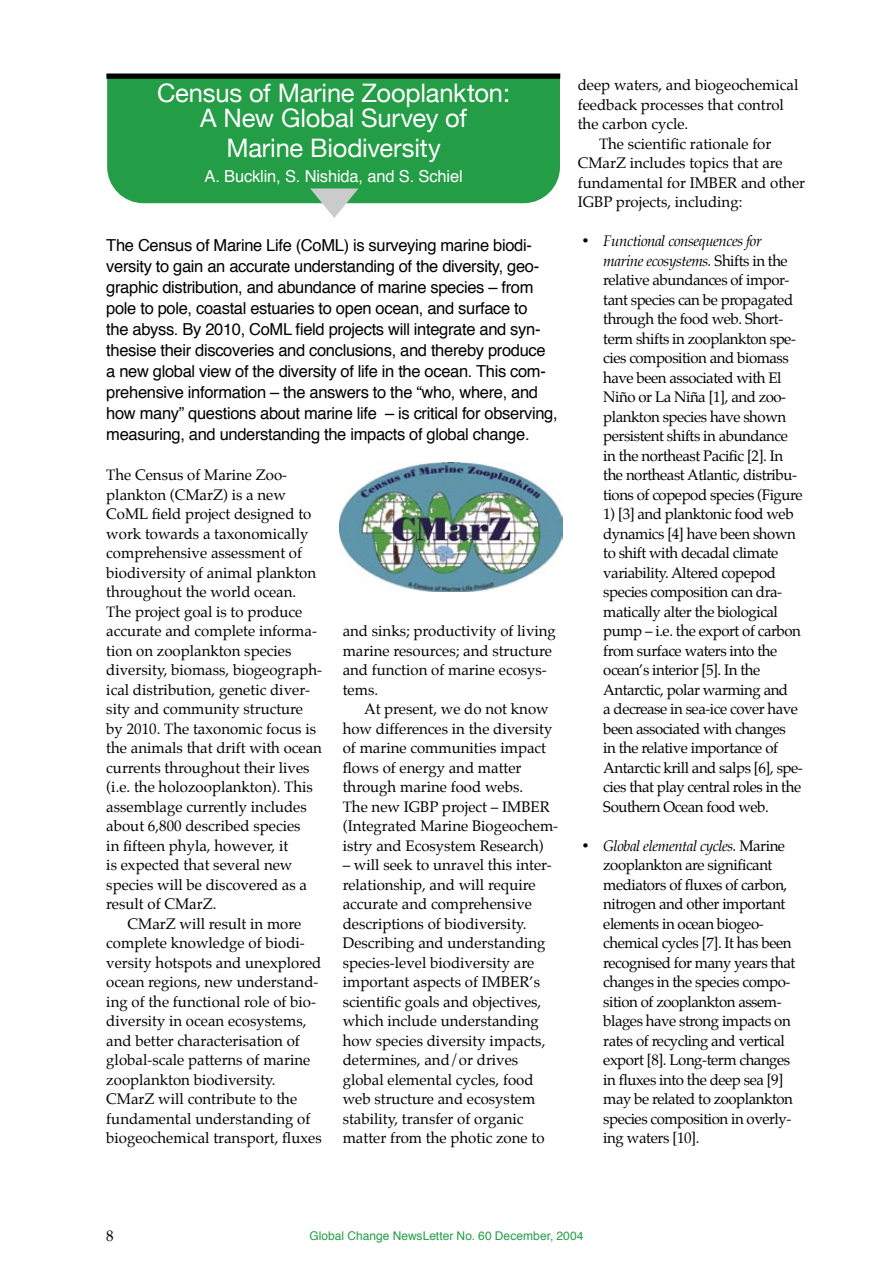
<style>
.page{position:relative;width:893px;height:1263px;background:#fff}
.page>*{position:absolute;margin:0;border:0;box-sizing:border-box;transform-origin:0 0}
.t1{font:25.5px/25.5px "Helvetica Neue";letter-spacing:-.01em;color:#fff;text-align:center}
.t2{font:16.5px/21px "Helvetica";letter-spacing:-.02em;color:#000}
.t3{font:16.5px "Helvetica";letter-spacing:-.01em;color:#fff}
.t4{font:15px/19.5px "Palatino";color:#000}
.t5{font:15px/19.5px "Palatino";letter-spacing:-.03em;color:#000}
.t6{font:12px "Helvetica";letter-spacing:.005em;color:#239d46}
.s1{font-style:italic}
</style>
<div class="page">
<div style="left:107px;top:79px;width:453px;height:124px;background:#239d46"></div>
<div style="left:107px;top:73px;width:453px;height:6px;background:#000"></div>
<svg style="left:310px;top:188px;width:48px;height:30px"></svg>
<img style="left:340px;top:463px;width:223px;height:129px">
<h1 class="t1" style="left:157px;top:80px;width:354px">Census of Marine Zooplankton:<br>A New Global Survey of</h1>
<h1 class="t1" style="left:226px;top:135px;width:216px">Marine Biodiversity</h1>
<p class="t3" style="left:204px;top:165px;width:260px">A. Bucklin, S. Nishida, and S. Schiel</p>
<p class="t2" style="left:106px;top:236px;width:453px">The Census of Marine Life (CoML) is surveying marine biodi&shy;versity to gain an accurate understanding of the diversity, geo&shy;graphic distribution, and abundance of marine species – from pole to pole, coastal estuaries to open ocean, and surface to<br>the abyss. By 2010, CoML field projects will integrate and syn&shy;thesise their discoveries and conclusions, and thereby produce a new global view of the diversity of life in the ocean. This com&shy;prehensive information – the answers to the “who, where, and how many” questions about marine life – is critical for observing, measuring, and understanding the impacts of global change.</p>
<p class="t4" style="left:106px;top:466px;width:217px">The Census of Marine Zoo&shy;plankton (CMarZ) is a new<br>CoML field project designed to work towards a taxonomically comprehensive assessment of biodiversity of animal plankton throughout the world ocean.<br>The project goal is to produce accurate and complete informa&shy;tion on zooplankton species diversity, biomass, biogeograph&shy;ical distribution, genetic diver&shy;sity and community structure by 2010. The taxonomic focus is the animals that drift with ocean currents throughout their lives (i.e. the holozooplankton). This assemblage currently includes about 6,800 described species<br>in fifteen phyla, however, it<br>is expected that several new species will be discovered as a result of CMarZ.</p>
<p class="t4" style="left:106px;top:915px;width:217px;text-indent:21px">CMarZ will result in more complete knowledge of biodi&shy;versity hotspots and unexplored ocean regions, new understand&shy;ing of the functional role of bio&shy;diversity in ocean ecosystems, and better characterisation of global-scale patterns of marine zooplankton biodiversity.<br>CMarZ will contribute to the fundamental understanding of biogeochemical transport, fluxes</p>
<p class="t4" style="left:343px;top:622px;width:215px">and sinks; productivity of living marine resources; and structure and function of marine ecosys&shy;tems.</p>
<p class="t4" style="left:343px;top:700px;width:217px;text-indent:21px">At present, we do not know how differences in the diversity of marine communities impact flows of energy and matter through marine food webs.<br>The new IGBP project – IMBER (Integrated Marine Biogeochem&shy;istry and Ecosystem Research)</p>
<p class="t4" style="left:343px;top:856px;width:211px">– will seek to unravel this inter&shy;relationship, and will require accurate and comprehensive descriptions of biodiversity.<br>Describing and understanding species-level biodiversity are important aspects of IMBER’s scientific goals and objectives, which include understanding how species diversity impacts, determines, and/or drives global elemental cycles, food web structure and ecosystem stability, transfer of organic matter from the photic zone to</p>
<p class="t4" style="left:578px;top:76px;width:222px">deep waters, and biogeochemical</p>
<p class="t4" style="left:578px;top:96px;width:208px">feedback processes that control</p>
<p class="t4" style="left:578px;top:115px;width:112px">the carbon cycle.</p>
<p class="t4" style="left:599px;top:135px;width:174px">The scientific rationale for</p>
<p class="t4" style="left:578px;top:154px;width:206px">CMarZ includes topics that are</p>
<p class="t4" style="left:578px;top:174px;width:229px">fundamental for IMBER and other</p>
<p class="t4" style="left:578px;top:193px;width:166px">IGBP projects, including:</p>
<p class="t5" style="left:603px;top:232px;width:201px;text-indent:-21px">• <span class="s1">Functional consequences for marine ecosystems.</span> Shifts in the relative abundances of impor&shy;tant species can be propagated through the food web. Short&shy;term shifts in zooplankton spe&shy;cies composition and biomass have been associated with El<br>Niño or La Niña [1], and zoo&shy;plankton species have shown persistent shifts in abundance in the northeast Pacific [2]. In the northeast Atlantic, distribu&shy;tions of copepod species (Figure</p>
<p class="t5" style="left:603px;top:505px;width:201px">1) [3] and planktonic food web dynamics [4] have been shown to shift with decadal climate variability. Altered copepod species composition can dra&shy;matically alter the biological pump – i.e. the export of carbon from surface waters into the ocean’s interior [5]. In the<br>Antarctic, polar warming and<br>a decrease in sea-ice cover have been associated with changes<br>in the relative importance of<br>Antarctic krill and salps [6], spe&shy;cies that play central roles in the<br>Southern Ocean food web.</p>
<p class="t5" style="left:603px;top:837px;width:194px;text-indent:-21px">• <span class="s1">Global elemental cycles.</span> Marine zooplankton are significant mediators of fluxes of carbon, nitrogen and other important elements in ocean biogeo&shy;chemical cycles [7]. It has been recognised for many years that changes in the species compo&shy;sition of zooplankton assem&shy;blages have strong impacts on rates of recycling and vertical export [8]. Long-term changes in fluxes into the deep sea [9] may be related to zooplankton species composition in overly&shy;ing waters [10].</p>
<p class="t4" style="left:106px;top:1227px;width:9px">8</p>
<p class="t6" style="left:309px;top:1228px;width:276px">Global Change NewsLetter No. 60 December, 2004</p>
</div>
